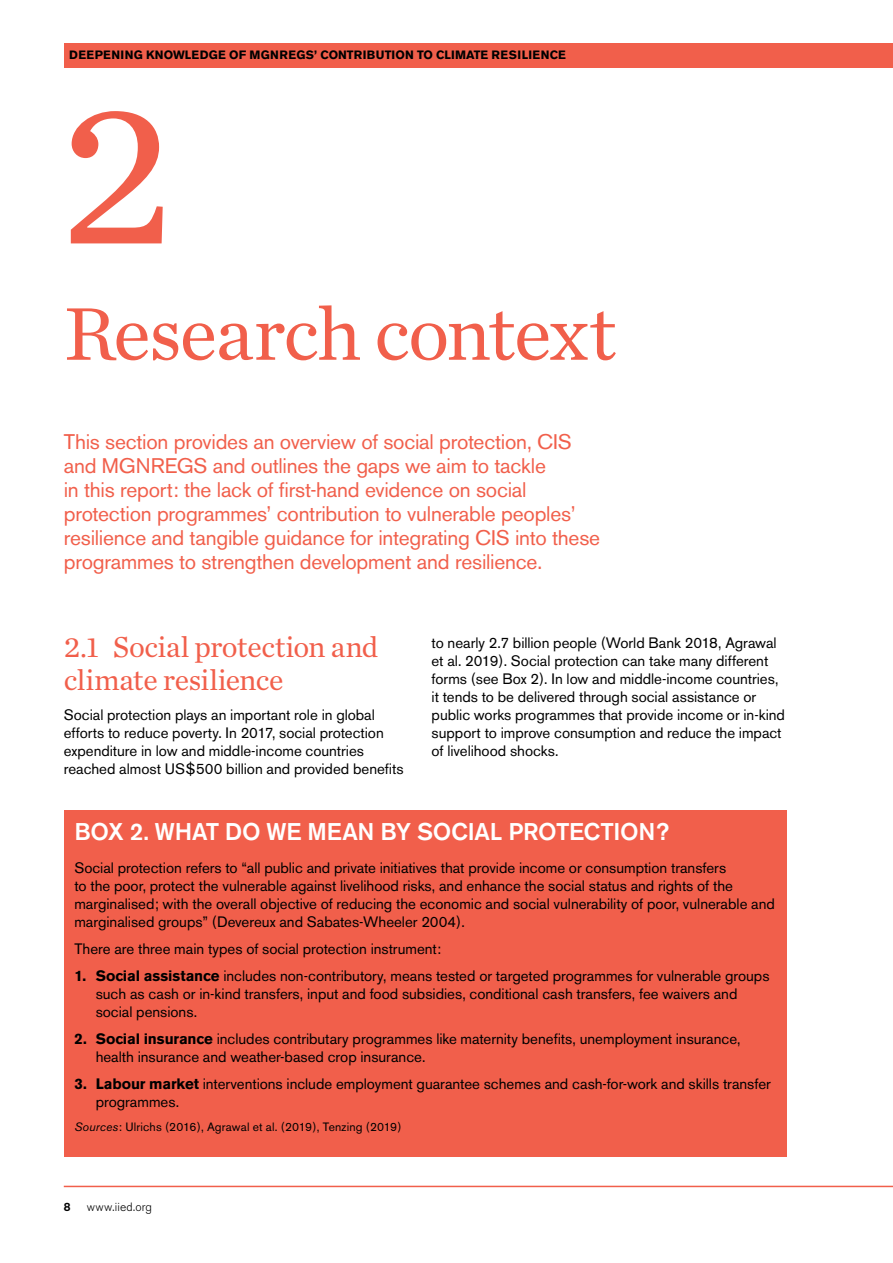
<style>
.page{position:relative;width:893px;height:1263px;background:#fff}
.page>*{position:absolute;margin:0;border:0;box-sizing:border-box;transform-origin:0 0}
.t1{font:210.75px "Chronicle Text G1";color:#f15f4b}
.t2{font:78px "Chronicle Text G1";letter-spacing:-.025em;color:#f15f4b}
.t3{font:30px/33px "Chronicle Text G1";letter-spacing:-.015em;color:#f15f4b}
.t4{font:500 24px "Akzidenz Grotesk BE";letter-spacing:-.01em;color:#fff}
.t5{font:21px/24px "Akzidenz Grotesk BE";letter-spacing:-.01em;color:#f15f4b}
.t6{font:15px/18px "Akzidenz Grotesk BE";color:#000}
.t7{font:700 12px "Akzidenz Grotesk BE";letter-spacing:.02em;color:#000}
.t8{font:12px "Akzidenz Grotesk BE";letter-spacing:.01em;color:#000}
.t9{font:300 12px "Akzidenz Grotesk BE";letter-spacing:.015em;color:#000}
.t10{font:500 12px "Akzidenz Grotesk BE";color:#000}
.s1{font-weight:700}
.s2{font-style:italic}
</style>
<div class="page">
<div style="left:65px;top:43px;width:828px;height:24px;background:#f15f4b"></div>
<hr style="left:64px;top:1186px;width:829px;height:1px;background:#f15f4b">
<div style="left:64px;top:810px;width:723px;height:347px;background:#f15f4b"></div>
<p class="t7" style="left:69px;top:48px;width:498px">Deepening knowledge of MGN REGS’ contribution to climate resilience</p>
<h1 class="t1" style="left:58px;top:14px;width:116px">2</h1>
<h2 class="t2" style="left:64px;top:275px;width:554px">Research context</h2>
<p class="t5" style="left:64px;top:430px;width:538px">This section provides an overview of social protection, CIS and MGNREGS and outlines the gaps we aim to tackle<br>in this report: the lack of first-hand evidence on social protection programmes’ contribution to vulnerable peoples’ resilience and tangible guidance for integrating CIS into these programmes to strengthen development and resilience.</p>
<h3 class="t3" style="left:64px;top:629px;width:316px">2.1 Social protection and climate resilience</h3>
<p class="t6" style="left:64px;top:706px;width:341px">Social protection plays an important role in global efforts to reduce poverty. In 2017, social protection expenditure in low and middle-income countries reached almost US$500 billion and provided benefits</p>
<p class="t6" style="left:432px;top:634px;width:355px">to nearly 2.7 billion people (World Bank 2018, Agrawal et al. 2019). Social protection can take many different forms (see Box 2). In low and middle-income countries, it tends to be delivered through social assistance or public works programmes that provide income or in-kind support to improve consumption and reduce the impact of livelihood shocks.</p>
<h3 class="t4" style="left:74px;top:817px;width:596px">BOX 2. WHAT DO WE MEAN BY SOCIAL PROTECTION?</h3>
<p class="t6" style="left:74px;top:859px;width:702px">Social protection refers to “all public and private initiatives that provide income or consumption transfers<br>to the poor, protect the vulnerable against livelihood risks, and enhance the social status and rights of the marginalised; with the overall objective of reducing the economic and social vulnerability of poor, vulnerable and marginalised groups” (Devereux and Sabates-Wheeler 2004).</p>
<p class="t6" style="left:74px;top:940px;width:368px">There are three main types of social protection instrument:</p>
<p class="t6" style="left:96px;top:967px;width:675px;text-indent:-21px"><span class="s1">1. Social assistance</span> includes non-contributory, means tested or targeted programmes for vulnerable groups such as cash or in-kind transfers, input and food subsidies, conditional cash transfers, fee waivers and social pensions.</p>
<p class="t6" style="left:96px;top:1030px;width:646px;text-indent:-21px"><span class="s1">2. Social insurance</span> includes contributary programmes like maternity benefits, unemployment insurance, health insurance and weather-based crop insurance.</p>
<p class="t6" style="left:96px;top:1075px;width:677px;text-indent:-21px"><span class="s1">3. Labour market</span> interventions include employment guarantee schemes and cash-for-work and skills transfer programmes.</p>
<p class="t8" style="left:74px;top:1120px;width:329px"><span class="s2">Sources</span>: Ulrichs (2016), Agrawal et al. (2019), Tenzing (2019)</p>
<p class="t10" style="left:64px;top:1199px;width:8px">8</p>
<p class="t9" style="left:87px;top:1200px;width:67px">www.iied.org</p>
</div>
